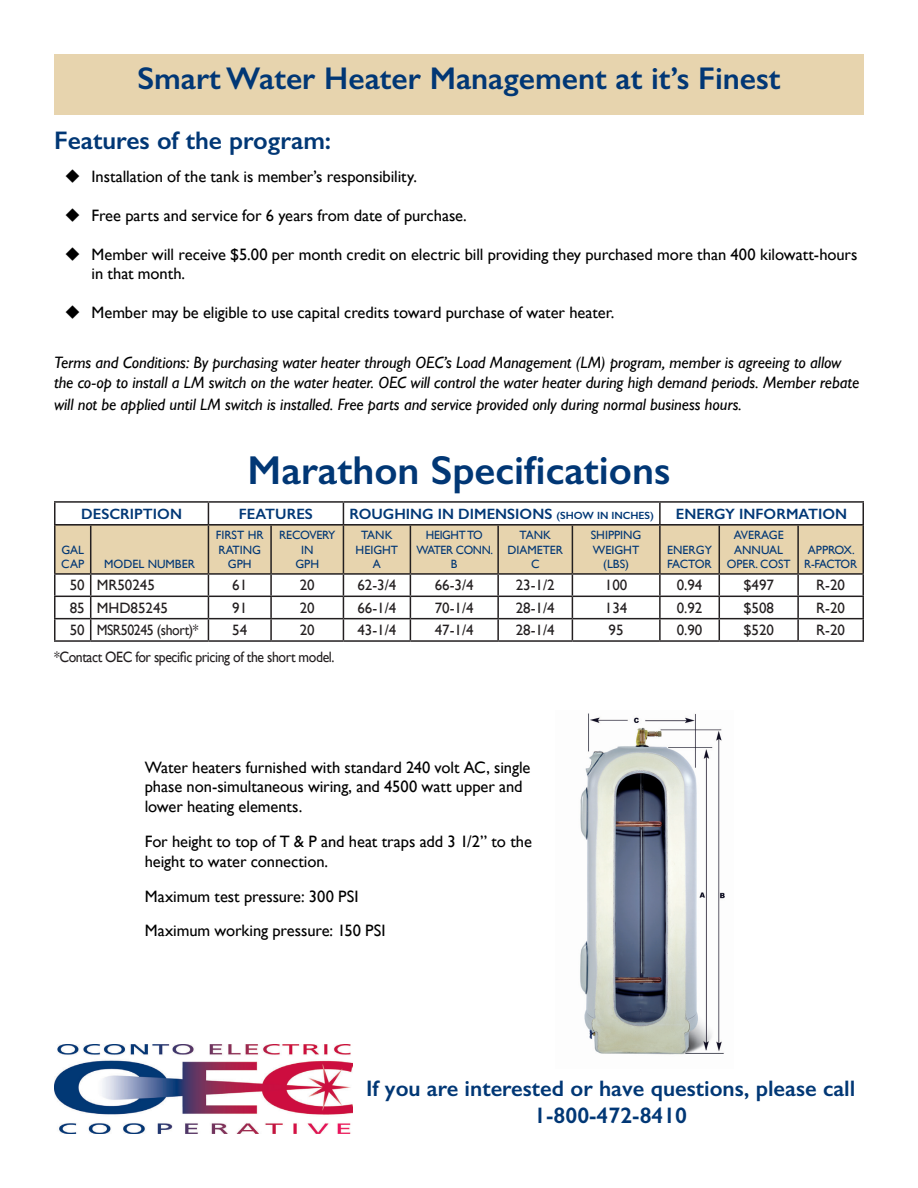
<style>
.page{position:relative;width:918px;height:1188px;background:#fff}
.page>*{position:absolute;margin:0;border:0;box-sizing:border-box;transform-origin:0 0}
.t1{font:600 40.5px "Gill Sans";color:#013775}
.t2{font:600 31.5px "Gill Sans";color:#013775}
.t3{font:600 25.5px "Gill Sans";color:#013775}
.t4{font:600 22.5px/27px "Gill Sans";color:#013775;text-align:center}
.t5{font:16.5px/19.8px "Gill Sans";letter-spacing:-.005em;color:#000}
.t6{font:italic 16.5px/19.8px "Gill Sans";letter-spacing:-.005em;color:#000}
.t7{font:15px "Gill Sans";color:#231f20}
.t8{font:600 15px "Gill Sans";color:#013775}
.t9{font:15px "Gill Sans";letter-spacing:-.03em;color:#231f20;scale:.92 1}
.t10{font:12px/14.4px "Gill Sans";color:#013775}
.t11{font:12px/14.4px "Gill Sans";letter-spacing:-.025em;color:#013775;text-align:center}
.t12{font:12px/14.4px "Gill Sans";letter-spacing:-.04em;color:#013775;text-align:center}
.t13{font:12px/14.4px "Gill Sans";letter-spacing:-.02em;color:#013775;text-align:center}
.s1{font-size:10.5px}
</style>
<div class="page">
<img style="left:54px;top:1044px;width:299px;height:89px">
<img style="left:580px;top:713px;width:145px;height:342px">
<hr style="left:54px;top:501px;width:154px;height:2px;background:#231f20">
<hr style="left:54px;top:503px;width:2px;height:21px;background:#231f20">
<hr style="left:208px;top:501px;width:135px;height:2px;background:#231f20">
<hr style="left:343px;top:501px;width:317px;height:2px;background:#231f20">
<hr style="left:660px;top:501px;width:204px;height:2px;background:#231f20">
<hr style="left:862px;top:503px;width:2px;height:21px;background:#231f20">
<hr style="left:54px;top:524px;width:37px;height:2px;background:#231f20">
<hr style="left:54px;top:526px;width:2px;height:47px;background:#231f20">
<hr style="left:798px;top:524px;width:66px;height:2px;background:#231f20">
<hr style="left:862px;top:526px;width:2px;height:47px;background:#231f20">
<hr style="left:54px;top:573px;width:37px;height:2px;background:#231f20">
<hr style="left:54px;top:575px;width:2px;height:21px;background:#231f20">
<hr style="left:798px;top:573px;width:66px;height:2px;background:#231f20">
<hr style="left:862px;top:575px;width:2px;height:21px;background:#231f20">
<hr style="left:54px;top:596px;width:37px;height:1px;background:#231f20">
<hr style="left:54px;top:597px;width:2px;height:21px;background:#231f20">
<hr style="left:798px;top:596px;width:66px;height:1px;background:#231f20">
<hr style="left:862px;top:597px;width:2px;height:21px;background:#231f20">
<hr style="left:54px;top:618px;width:37px;height:1px;background:#231f20">
<hr style="left:54px;top:619px;width:2px;height:21px;background:#231f20">
<svg style="left:55px;top:503px;width:808px;height:137px"></svg>
<hr style="left:798px;top:618px;width:66px;height:1px;background:#231f20">
<hr style="left:797px;top:619px;width:2px;height:21px;background:#231f20">
<hr style="left:862px;top:619px;width:2px;height:21px;background:#231f20">
<hr style="left:54px;top:640px;width:37px;height:2px;background:#231f20">
<hr style="left:91px;top:640px;width:117px;height:2px;background:#231f20">
<hr style="left:208px;top:640px;width:63px;height:2px;background:#231f20">
<hr style="left:271px;top:640px;width:72px;height:2px;background:#231f20">
<hr style="left:343px;top:640px;width:67px;height:2px;background:#231f20">
<hr style="left:410px;top:640px;width:88px;height:2px;background:#231f20">
<hr style="left:498px;top:640px;width:74px;height:2px;background:#231f20">
<hr style="left:572px;top:640px;width:88px;height:2px;background:#231f20">
<hr style="left:660px;top:640px;width:59px;height:2px;background:#231f20">
<hr style="left:719px;top:640px;width:79px;height:2px;background:#231f20">
<hr style="left:798px;top:640px;width:66px;height:2px;background:#231f20">
<div style="left:54px;top:54px;width:810px;height:60px;background:#e7d4ae"></div>
<p class="t2" style="left:137px;top:59px;width:645px">Smart Water Heater Management at it’s Finest</p>
<p class="t3" style="left:54px;top:125px;width:279px">Features of the program:</p>
<p class="t5" style="left:64px;top:166px;width:354px">◆ Installation of the tank is member’s responsibility.</p>
<p class="t5" style="left:64px;top:205px;width:404px">◆ Free parts and service for 6 years from date of purchase.</p>
<p class="t5" style="left:92px;top:244px;width:768px;text-indent:-27px">◆ Member will receive $5.00 per month credit on electric bill providing they purchased more than 400 kilowatt-hours in that month.</p>
<p class="t5" style="left:64px;top:303px;width:552px">◆ Member may be eligible to use capital credits toward purchase of water heater.</p>
<p class="t6" style="left:54px;top:353px;width:807px">Terms and Conditions: By purchasing water heater through OEC’s Load Management (LM) program, member is agreeing to allow the co-op to install a LM switch on the water heater. OEC will control the water heater during high demand periods. Member rebate</p>
<p class="t6" style="left:54px;top:394px;width:689px">will not be applied until LM switch is installed. Free parts and service provided only during normal business hours.</p>
<p class="t1" style="left:248px;top:446px;width:424px">Marathon Specifications</p>
<p class="t8" style="left:81px;top:505px;width:102px">DESCRIPTION</p>
<p class="t8" style="left:239px;top:505px;width:75px">FEATURES</p>
<p class="t8" style="left:350px;top:505px;width:306px">ROUGHING IN DIMENSIONS <span class="s1">(SHOW IN INCHES)</span></p>
<p class="t8" style="left:676px;top:505px;width:173px">ENERGY INFORMATION</p>
<p class="t10" style="left:61px;top:542px;width:24px">GAL<br>CAP</p>
<p class="t10" style="left:216px;top:528px;width:49px;text-align:center">FIRST HR<br>RATING<br>GPH</p>
<p class="t13" style="left:279px;top:528px;width:58px">RECOVERY<br>IN</p>
<p class="t11" style="left:417px;top:528px;width:78px">HEIGHT TO<br>WATER CONN.</p>
<p class="t10" style="left:451px;top:557px;width:8px">B</p>
<p class="t10" style="left:591px;top:528px;width:52px">SHIPPING<br>WEIGHT</p>
<p class="t10" style="left:603px;top:557px;width:27px">(LBS)</p>
<p class="t10" style="left:734px;top:528px;width:51px">AVERAGE<br>ANNUAL</p>
<p class="t10" style="left:727px;top:557px;width:65px">OPER. COST</p>
<p class="t10" style="left:356px;top:528px;width:44px;text-align:center">TANK<br>HEIGHT</p>
<p class="t10" style="left:373px;top:557px;width:10px">A</p>
<p class="t10" style="left:520px;top:528px;width:33px">TANK</p>
<p class="t10" style="left:507px;top:542px;width:57px;text-align:center">DIAMETER<br>C</p>
<p class="t12" style="left:804px;top:542px;width:55px">APPROX.<br>R-FACTOR</p>
<p class="t10" style="left:667px;top:542px;width:46px">ENERGY<br>FACTOR</p>
<p class="t10" style="left:104px;top:557px;width:92px">MODEL NUMBER</p>
<p class="t10" style="left:295px;top:557px;width:25px">GPH</p>
<p class="t7" style="left:70px;top:576px;width:16px">50</p>
<p class="t7" style="left:97px;top:576px;width:60px">MR50245</p>
<p class="t7" style="left:232px;top:576px;width:16px">61</p>
<p class="t7" style="left:300px;top:576px;width:16px">20</p>
<p class="t7" style="left:357px;top:576px;width:41px">62-3/4</p>
<p class="t7" style="left:435px;top:576px;width:41px">66-3/4</p>
<p class="t7" style="left:516px;top:576px;width:41px">23-1/2</p>
<p class="t7" style="left:605px;top:576px;width:24px">100</p>
<p class="t7" style="left:677px;top:576px;width:27px">0.94</p>
<p class="t7" style="left:743px;top:576px;width:32px">$497</p>
<p class="t7" style="left:816px;top:576px;width:30px">R-20</p>
<p class="t7" style="left:70px;top:599px;width:16px">85</p>
<p class="t7" style="left:97px;top:599px;width:73px">MHD85245</p>
<p class="t7" style="left:232px;top:599px;width:16px">91</p>
<p class="t7" style="left:300px;top:599px;width:16px">20</p>
<p class="t7" style="left:357px;top:599px;width:41px">66-1/4</p>
<p class="t7" style="left:435px;top:599px;width:41px">70-1/4</p>
<p class="t7" style="left:516px;top:599px;width:41px">28-1/4</p>
<p class="t7" style="left:605px;top:599px;width:24px">134</p>
<p class="t7" style="left:677px;top:599px;width:27px">0.92</p>
<p class="t7" style="left:743px;top:599px;width:32px">$508</p>
<p class="t7" style="left:816px;top:599px;width:30px">R-20</p>
<p class="t7" style="left:70px;top:621px;width:16px">50</p>
<p class="t9" style="left:97px;top:621px;width:112px">MSR50245 (short)*</p>
<p class="t7" style="left:232px;top:621px;width:16px">54</p>
<p class="t7" style="left:300px;top:621px;width:16px">20</p>
<p class="t7" style="left:357px;top:621px;width:41px">43-1/4</p>
<p class="t7" style="left:435px;top:621px;width:41px">47-1/4</p>
<p class="t7" style="left:516px;top:621px;width:41px">28-1/4</p>
<p class="t7" style="left:609px;top:621px;width:16px">95</p>
<p class="t7" style="left:677px;top:621px;width:27px">0.90</p>
<p class="t7" style="left:743px;top:621px;width:32px">$520</p>
<p class="t7" style="left:816px;top:621px;width:30px">R-20</p>
<p class="t9" style="left:54px;top:648px;width:306px">*Contact OEC for specific pricing of the short model.</p>
<p class="t5" style="left:145px;top:757px;width:387px">Water heaters furnished with standard 240 volt AC, single phase non-simultaneous wiring, and 4500 watt upper and lower heating elements.</p>
<p class="t5" style="left:145px;top:831px;width:389px">For height to top of T &amp; P and heat traps add 3 1/2” to the height to water connection.</p>
<p class="t5" style="left:145px;top:886px;width:216px">Maximum test pressure: 300 PSI</p>
<p class="t5" style="left:145px;top:921px;width:242px">Maximum working pressure: 150 PSI</p>
<p class="t4" style="left:366px;top:1075px;width:491px">If you are interested or have questions, please call<br>1-800-472-8410</p>
</div>
